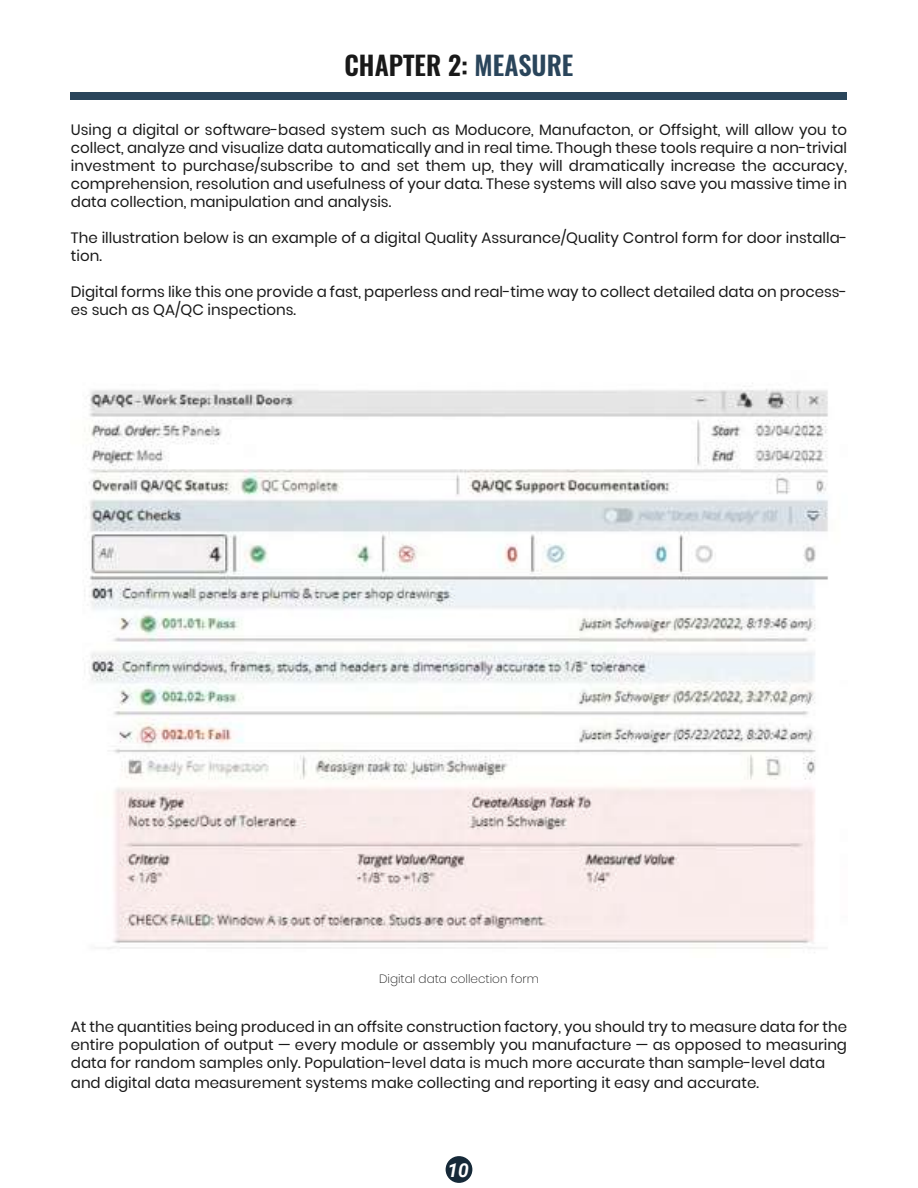
<style>
.page{position:relative;width:918px;height:1188px;background:#fff}
.page>*{position:absolute;margin:0;border:0;box-sizing:border-box;transform-origin:0 0}
.t1{font:600 26.25px "Oswald";color:#191919}
.t2{font:italic 700 19.2px "Roboto";color:#fff}
.t3{font:15px/18px "Poppins";color:#191919;text-align:justify}
.t4{font:200 12px "Poppins";color:#191919}
.s1{color:#2a455b}
</style>
<div class="page">
<img style="left:84px;top:383px;width:744px;height:570px">
<div style="left:446px;top:1156px;width:26px;height:27px;background:#162938;border-radius:50%"></div>
<div style="left:71px;top:93px;width:776px;height:7px;background:#2a455b"></div>
<h1 class="t1" style="left:345px;top:47px;width:230px">CHAPTER 2: <span class="s1">MEASURE</span></h1>
<p class="t3" style="left:71px;top:121px;width:778px">Using a digital or software-based system such as Moducore, Manufacton, or Offsight, will allow you to collect, analyze and visualize data automatically and in real time. Though these tools require a non-trivial investment to purchase/subscribe to and set them up, they will dramatically increase the accuracy, comprehension, resolution and usefulness of your data. These systems will also save you massive time in data collection, manipulation and analysis.</p>
<p class="t3" style="left:71px;top:229px;width:778px">The illustration below is an example of a digital Quality Assurance/Quality Control form for door installa&shy;tion.</p>
<p class="t3" style="left:71px;top:283px;width:778px">Digital forms like this one provide a fast, paperless and real-time way to collect detailed data on process&shy;es such as QA/QC inspections.</p>
<p class="t4" style="left:379px;top:972px;width:161px">Digital data collection form</p>
<p class="t3" style="left:71px;top:1018px;width:778px">At the quantities being produced in an offsite construction factory, you should try to measure data for the entire population of output — every module or assembly you manufacture — as opposed to measuring data for random samples only. Population-level data is much more accurate than sample-level data</p>
<p class="t3" style="left:71px;top:1073px;width:690px">and digital data measurement systems make collecting and reporting it easy and accurate.</p>
<p class="t2" style="left:447px;top:1156px;width:23px">10</p>
</div>
